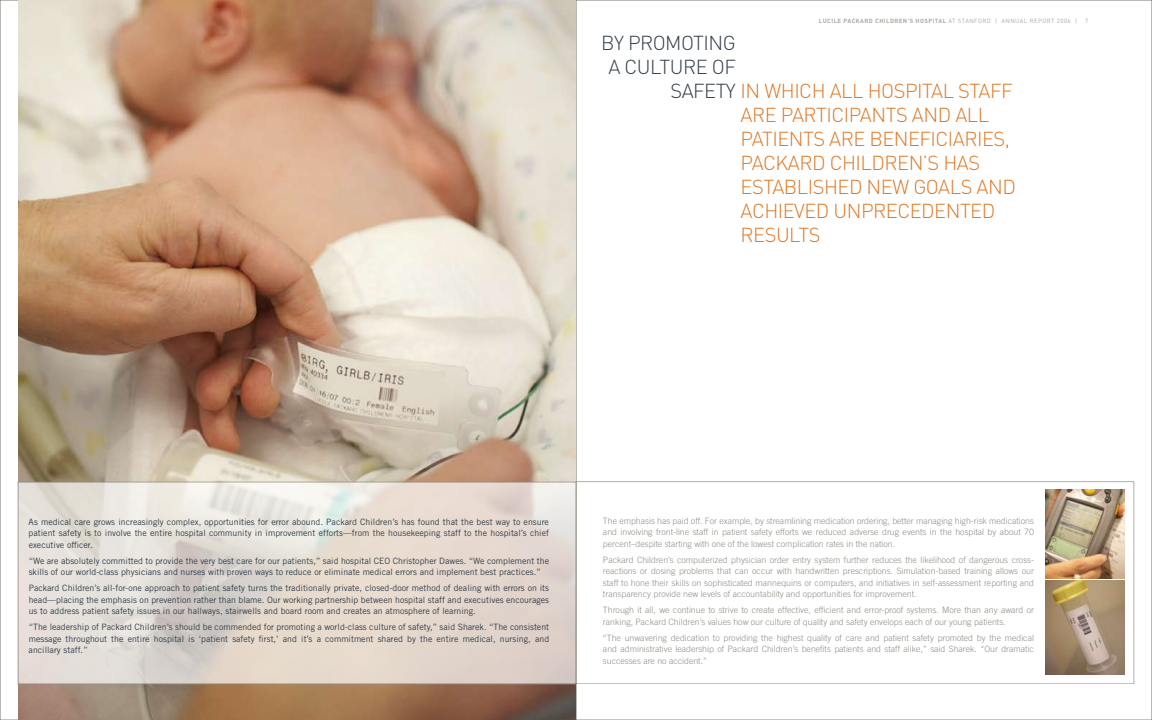
<style>
.page{position:relative;width:1152px;height:720px;background:#fff}
.page>*{position:absolute;margin:0;border:0;box-sizing:border-box;transform-origin:0 0}
.t1{font:300 20px "DIN";letter-spacing:-.025em;color:#dd7927}
.t2{font:300 20px "DIN";letter-spacing:-.025em;color:#323e49}
.t3{font:300 8.8px/11.5px "Trade Gothic";color:#928e87;text-align:justify}
.t4{font:8.8px/11.5px "Trade Gothic";color:#323e49;text-align:justify}
.t5{font:700 6px "DIN";letter-spacing:.075em;color:#aca7a2}
.t6{font:6px "DIN";color:#aca7a2}
.s1{font-weight:400}
.s2{color:#323e49}
</style>
<div class="page">
<img style="left:18px;top:0;width:558px;height:720px">
<div style="left:576px;top:481px;width:558px;height:203px;border:1px solid #928e87"></div>
<img style="left:1045px;top:490px;width:79px;height:88px">
<img style="left:1045px;top:581px;width:79px;height:93px">
<svg style="left:20px;top:484px;width:554px;height:198px;background:#e3dbd2"></svg>
<div style="left:18px;top:482px;width:558px;height:202px;border:1px solid #928e87"></div>
<p class="t5" style="left:819px;top:16px;width:260px">LUCILE PACKARD CHILDREN’S HOSPITAL <span class="s1">AT STANFORD | ANNUAL REPORT 2006 |</span></p>
<p class="t6" style="left:1085px;top:17px;width:5px">7</p>
<h1 class="t2" style="left:601px;top:31px;width:136px">BY PROMOTING</h1>
<h1 class="t2" style="left:608px;top:55px;width:129px">A CULTURE OF</h1>
<h1 class="t1" style="left:670px;top:79px;width:344px"><span class="s2">SAFETY</span> IN WHICH ALL HOSPITAL STAFF</h1>
<h1 class="t1" style="left:741px;top:103px;width:250px">ARE PARTICIPANTS AND ALL</h1>
<h1 class="t1" style="left:741px;top:127px;width:271px">PATIENTS ARE BENEFICIARIES,</h1>
<h1 class="t1" style="left:741px;top:151px;width:241px">PACKARD CHILDREN’S HAS</h1>
<h1 class="t1" style="left:741px;top:175px;width:277px">ESTABLISHED NEW GOALS AND</h1>
<h1 class="t1" style="left:741px;top:199px;width:256px">ACHIEVED UNPRECEDENTED</h1>
<h1 class="t1" style="left:741px;top:223px;width:81px">RESULTS</h1>
<p class="t4" style="left:29px;top:516px;width:522px">As medical care grows increasingly complex, opportunities for error abound. Packard Children’s has found that the best way to ensure patient safety is to involve the entire hospital community in improvement efforts—from the housekeeping staff to the hospital’s chief executive officer.</p>
<p class="t4" style="left:29px;top:555px;width:522px">“We are absolutely committed to provide the very best care for our patients,” said hospital CEO Christopher Dawes. “We complement the skills of our world-class physicians and nurses with proven ways to reduce or eliminate medical errors and implement best practices.”</p>
<p class="t4" style="left:29px;top:582px;width:522px">Packard Children’s all-for-one approach to patient safety turns the traditionally private, closed-door method of dealing with errors on its head—placing the emphasis on prevention rather than blame. Our working partnership between hospital staff and executives encourages us to address patient safety issues in our hallways, stairwells and board room and creates an atmosphere of learning.</p>
<p class="t4" style="left:29px;top:621px;width:522px">“The leadership of Packard Children’s should be commended for promoting a world-class culture of safety,” said Sharek. “The consistent message throughout the entire hospital is ‘patient safety first,’ and it’s a commitment shared by the entire medical, nursing, and ancillary staff.”</p>
<p class="t3" style="left:603px;top:515px;width:433px">The emphasis has paid off. For example, by streamlining medication ordering, better managing high-risk medications and involving front-line staff in patient safety efforts we reduced adverse drug events in the hospital by about 70 percent–despite starting with one of the lowest complication rates in the nation.</p>
<p class="t3" style="left:603px;top:554px;width:433px">Packard Children’s computerized physician order entry system further reduces the likelihood of dangerous cross&shy;reactions or dosing problems that can occur with handwritten prescriptions. Simulation-based training allows our staff to hone their skills on sophisticated mannequins or computers, and initiatives in self-assessment reporting and transparency provide new levels of accountability and opportunities for improvement.</p>
<p class="t3" style="left:603px;top:604px;width:433px">Through it all, we continue to strive to create effective, efficient and error-proof systems. More than any award or ranking, Packard Children’s values how our culture of quality and safety envelops each of our young patients.</p>
<p class="t3" style="left:603px;top:632px;width:433px">“The unwavering dedication to providing the highest quality of care and patient safety promoted by the medical and administrative leadership of Packard Children’s benefits patients and staff alike,” said Sharek. “Our dramatic successes are no accident.”</p>
</div>
